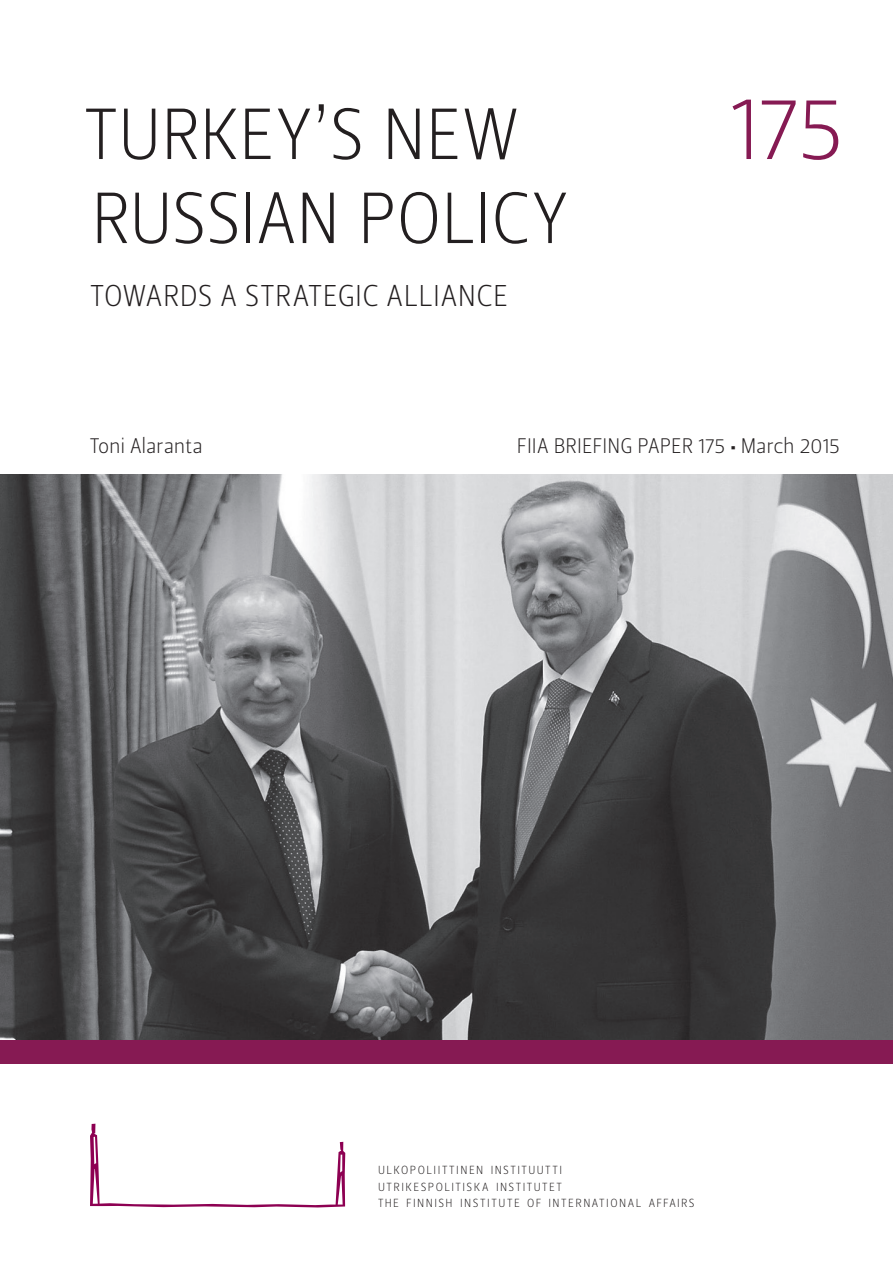
<style>
.page{position:relative;width:893px;height:1263px;background:#fff}
.page>*{position:absolute;margin:0;border:0;box-sizing:border-box;transform-origin:0 0}
.t1{font:90px "Leitura Sans Grot 1";color:#861a53}
.t2{font:72px/84px "Leitura Sans Grot 1";letter-spacing:-.005em;color:#231f20}
.t3{font:30px "Leitura Sans Grot 1";letter-spacing:.02em;color:#231f20}
.t4{font:21px "Leitura Sans Grot 1";letter-spacing:-.01em;color:#231f20}
.t5{font:11.7px/16.2px "Leitura Sans Grot 1";letter-spacing:.125em;color:#231f20}
</style>
<div class="page">
<svg style="left:90px;top:1124px;width:255px;height:83px"></svg>
<img style="left:0;top:474px;width:893px;height:566px">
<div style="left:0;top:1040px;width:893px;height:23px;background:#861a53"></div>
<h2 class="t2" style="left:84px;top:102px;width:486px">TURKEY’S NEW<br>RUSSIAN POLICY</h2>
<h3 class="t3" style="left:90px;top:285px;width:419px">TOWARDS A STRATEGIC ALLIANCE</h3>
<h1 class="t1" style="left:729px;top:95px;width:118px">175</h1>
<h3 class="t4" style="left:90px;top:438px;width:115px">Toni Alaranta</h3>
<h3 class="t4" style="left:517px;top:438px;width:325px">FIIA BRIEFING PAPER 175 • March 2015</h3>
<p class="t5" style="left:378px;top:1164px;width:318px">ULKOPOLIITTINEN INSTITUUTTI<br>UTRIKESPOLITISKA INSTITUTET<br>THE FINNISH INSTITUTE OF INTERNATIONAL AFFAIRS</p>
</div>
